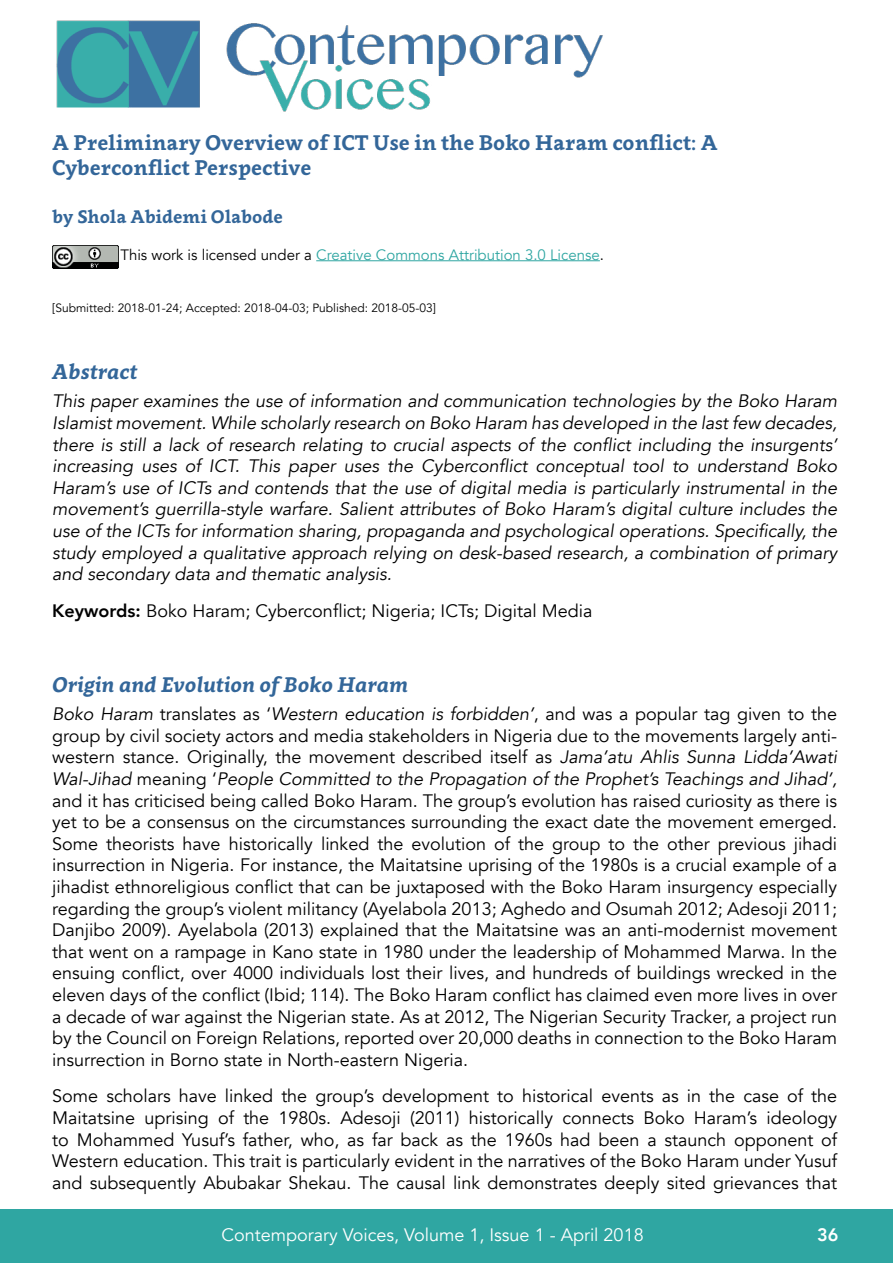
<style>
.page{position:relative;width:893px;height:1263px;background:#fff}
.page>*{position:absolute;margin:0;border:0;box-sizing:border-box;transform-origin:0 0}
.t1{font:700 21px/25.2px "Clavo";color:#369}
.t2{font:italic 700 21px "Clavo";color:#369}
.t3{font:18px/21.6px "Avenir";color:#000;text-align:justify}
.t4{font:italic 18px/21.6px "Avenir";color:#000;text-align:justify}
.t5{font:18px "Avenir";color:#fff}
.t6{font:700 18px "Clavo";color:#369}
.t7{font:800 18px "Avenir";color:#fff}
.t8{font:15px "Avenir";color:#2fa6a2}
.t9{font:12px "Avenir";color:#000}
.s1{color:#000}
.s2{font-weight:800}
.s3{font-style:italic}
</style>
<div class="page">
<img style="left:52px;top:246px;width:66px;height:23px">
<hr style="left:316px;top:260px;width:284px;height:1px;background:#2fa6a2">
<div style="left:0;top:1210px;width:893px;height:53px;background:#2fa6a2"></div>
<img style="left:56px;top:21px;width:547px;height:91px">
<p class="t1" style="left:52px;top:129px;width:667px">A Preliminary Overview of ICT Use in the Boko Haram conflict: A<br>Cyberconflict Perspective</p>
<p class="t6" style="left:52px;top:204px;width:232px">by Shola Abidemi Olabode</p>
<p class="t8" style="left:120px;top:246px;width:485px"><span class="s1">This work is licensed under a</span> Creative Commons Attribution 3.0 License<span class="s1">.</span></p>
<p class="t9" style="left:52px;top:300px;width:385px">[Submitted: 2018-01-24; Accepted: 2018-04-03; Published: 2018-05-03]</p>
<p class="t2" style="left:52px;top:356px;width:87px">Abstract</p>
<p class="t4" style="left:52px;top:391px;width:786px">This paper examines the use of information and communication technologies by the Boko Haram Islamist movement. While scholarly research on Boko Haram has developed in the last few decades, there is still a lack of research relating to crucial aspects of the conflict including the insurgents’ increasing uses of ICT. This paper uses the Cyberconflict conceptual tool to understand Boko Haram’s use of ICTs and contends that the use of digital media is particularly instrumental in the movement’s guerrilla-style warfare. Salient attributes of Boko Haram’s digital culture includes the use of the ICTs for information sharing, propaganda and psychological operations. Specifically, the study employed a qualitative approach relying on desk-based research, a combination of primary and secondary data and thematic analysis.</p>
<p class="t3" style="left:52px;top:600px;width:542px"><span class="s2">Keywords:</span> Boko Haram; Cyberconflict; Nigeria; ICTs; Digital Media</p>
<p class="t2" style="left:52px;top:669px;width:357px">Origin and Evolution of Boko Haram</p>
<p class="t3" style="left:52px;top:703px;width:786px"><span class="s3">Boko Haram</span> translates as ‘<span class="s3">Western education is forbidden’</span>, and was a popular tag given to the group by civil society actors and media stakeholders in Nigeria due to the movements largely anti&shy;western stance. Originally, the movement described itself as <span class="s3">Jama’atu Ahlis Sunna Lidda’Awati Wal-Jihad</span> meaning ‘<span class="s3">People Committed to the Propagation of the Prophet’s Teachings and Jihad’, </span>and it has criticised being called Boko Haram. The group’s evolution has raised curiosity as there is yet to be a consensus on the circumstances surrounding the exact date the movement emerged.<br>Some theorists have historically linked the evolution of the group to the other previous jihadi insurrection in Nigeria. For instance, the Maitatsine uprising of the 1980s is a crucial example of a jihadist ethnoreligious conflict that can be juxtaposed with the Boko Haram insurgency especially regarding the group’s violent militancy (Ayelabola 2013; Aghedo and Osumah 2012; Adesoji 2011; Danjibo 2009). Ayelabola (2013) explained that the Maitatsine was an anti-modernist movement that went on a rampage in Kano state in 1980 under the leadership of Mohammed Marwa. In the ensuing conflict, over 4000 individuals lost their lives, and hundreds of buildings wrecked in the eleven days of the conflict (Ibid; 114). The Boko Haram conflict has claimed even more lives in over a decade of war against the Nigerian state. As at 2012, The Nigerian Security Tracker, a project run by the Council on Foreign Relations, reported over 20,000 deaths in connection to the Boko Haram insurrection in Borno state in North-eastern Nigeria.</p>
<p class="t3" style="left:52px;top:1086px;width:786px">Some scholars have linked the group’s development to historical events as in the case of the Maitatsine uprising of the 1980s. Adesoji (2011) historically connects Boko Haram’s ideology to Mohammed Yusuf’s father, who, as far back as the 1960s had been a staunch opponent of Western education. This trait is particularly evident in the narratives of the Boko Haram under Yusuf and subsequently Abubakar Shekau. The causal link demonstrates deeply sited grievances that</p>
<p class="t5" style="left:221px;top:1223px;width:424px">Contemporary Voices, Volume 1, Issue 1 - April 2018</p>
<p class="t7" style="left:817px;top:1220px;width:23px">36</p>
</div>
